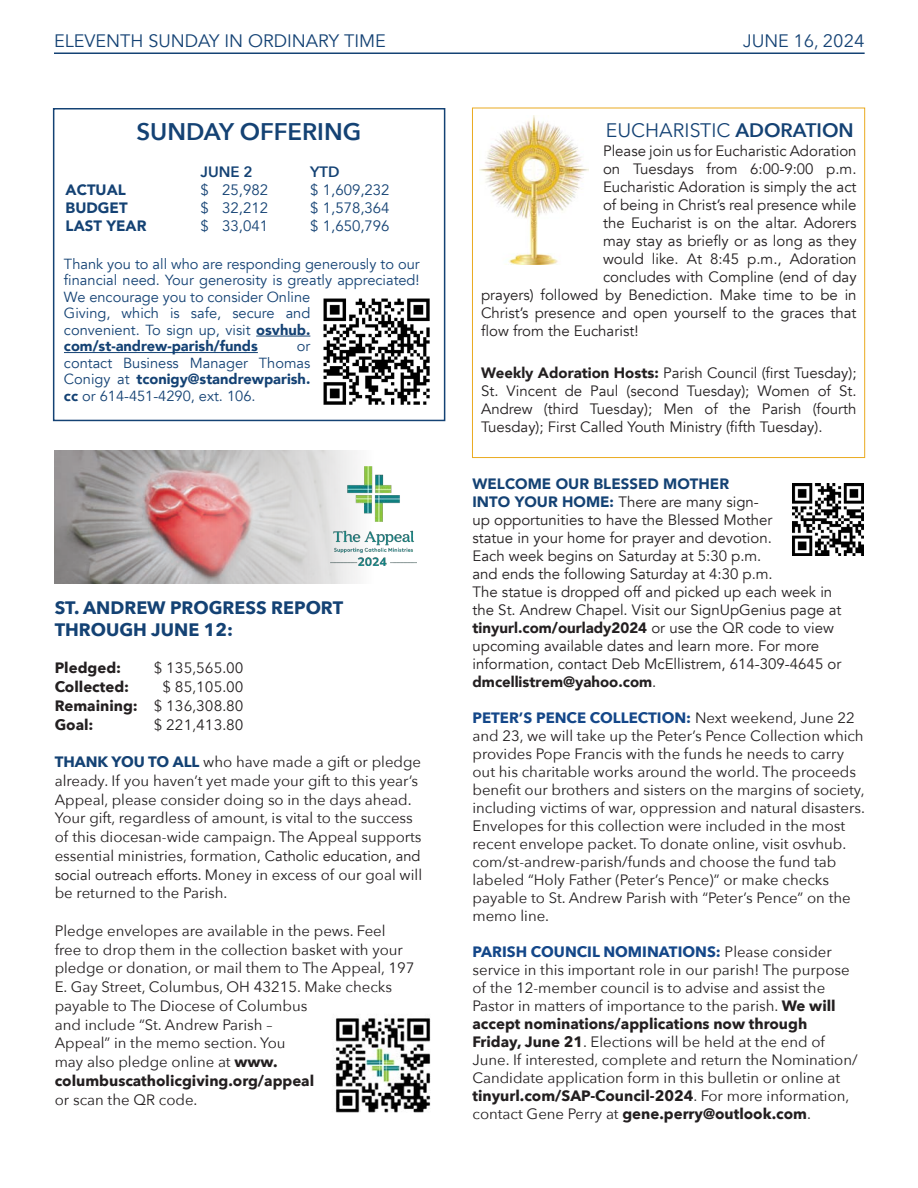
<style>
.page{position:relative;width:918px;height:1188px;background:#fff}
.page>*{position:absolute;margin:0;border:0;box-sizing:border-box;transform-origin:0 0}
.t1{font:600 24px "Avenir Next";color:#144274}
.t2{font:19.5px "Avenir Next";color:#144274}
.t3{font:700 18px "Avenir Next";color:#144274}
.t4{font:18px "Avenir";color:#144274}
.t5{font:18px "Avenir Next";color:#144274}
.t6{font:15px/18px "Avenir Next";color:#231f20}
.Paragraph{font:15px/18px "Avenir";color:#231f20;text-align:justify}
.t7{font:15px "Avenir";color:#144274}
.t8{font:900 15px "Avenir";color:#144274}
.t9{font:700 15px "Avenir Next";color:#231f20}
.t10{font:600 15px "Avenir Next";color:#144274}
.t11{font:14.7px/16.5px "Avenir";color:#144274}
.s1{font-weight:900}
.s2{font-weight:700}
.s3{font-weight:700;color:#144274}
.s4{font-family:"Avenir";font-size:14.7px}
.s5{font-weight:600}
.s6{font-weight:900;color:#144274}
.s7{font-weight:700;color:#144789}
</style>
<div class="page">
<hr style="left:54px;top:52px;width:811px;height:2px;background:#144274">
<img style="left:55px;top:450px;width:331px;height:133px">
<img style="left:323px;top:298px;width:107px;height:107px">
<hr style="left:256px;top:336px;width:54px;height:1px;background:#144274">
<hr style="left:64px;top:352px;width:194px;height:1px;background:#144274">
<div style="left:53px;top:108px;width:392px;height:313px;border:2px solid #144274"></div>
<img style="left:480px;top:116px;width:108px;height:149px">
<div style="left:472px;top:108px;width:393px;height:350px;border:1px solid #eaaa20"></div>
<img style="left:793px;top:484px;width:71px;height:71px">
<img style="left:331px;top:467px;width:86px;height:98px">
<img style="left:334px;top:1018px;width:97px;height:95px">
<p class="t4" style="left:54px;top:30px;width:333px">ELEVENTH SUNDAY IN ORDINARY TIME</p>
<p class="t5" style="left:743px;top:25px;width:123px">JUNE 16, 2024</p>
<p class="t1" style="left:136px;top:111px;width:226px">SUNDAY OFFERING</p>
<p class="t10" style="left:201px;top:159px;width:53px">JUNE 2</p>
<p class="t10" style="left:310px;top:159px;width:31px">YTD</p>
<p class="t8" style="left:66px;top:177px;width:62px">ACTUAL</p>
<p class="t7" style="left:201px;top:181px;width:69px">$ 25,982</p>
<p class="t7" style="left:310px;top:181px;width:81px">$ 1,609,232</p>
<p class="t8" style="left:66px;top:195px;width:63px">BUDGET</p>
<p class="t7" style="left:201px;top:199px;width:69px">$ 32,212</p>
<p class="t7" style="left:310px;top:199px;width:81px">$ 1,578,364</p>
<p class="t8" style="left:66px;top:213px;width:82px">LAST YEAR</p>
<p class="t7" style="left:201px;top:217px;width:69px">$ 33,041</p>
<p class="t7" style="left:310px;top:217px;width:81px">$ 1,650,796</p>
<p class="t11" style="left:64px;top:256px;width:357px">Thank you to all who are responding generously to our financial need. Your generosity is greatly appreciated!<br>We encourage you to consider Online<br>Giving, which is safe, secure and<br>convenient. To sign up, visit <span class="s1">osvhub. com/st-andrew-parish/funds</span></p>
<p class="t11" style="left:64px;top:338px;width:248px;text-align:justify;text-indent:233px">or contact Business Manager Thomas Conigy at <span class="s1">tconigy@standrewparish. cc</span> or 614-451-4290, ext. 106.</p>
<p class="t3" style="left:55px;top:592px;width:290px">ST. ANDREW PROGRESS REPORT</p>
<p class="t3" style="left:55px;top:614px;width:180px">THROUGH JUNE 12:</p>
<p class="t9" style="left:55px;top:655px;width:68px">Pledged:</p>
<p class="t6" style="left:154px;top:658px;width:91px">$ 135,565.00</p>
<p class="t9" style="left:55px;top:674px;width:76px">Collected:</p>
<p class="t6" style="left:163px;top:677px;width:83px">$ 85,105.00</p>
<p class="t6" style="left:55px;top:696px;width:190px"><span class="s2">Remaining:</span> $ 136,308.80</p>
<p class="t9" style="left:55px;top:711px;width:40px">Goal:</p>
<p class="t6" style="left:154px;top:715px;width:91px">$ 221,413.80</p>
<p class="t6" style="left:55px;top:752px;width:369px;line-height:18.8px"><span class="s3">THANK YOU TO ALL</span> who have made a gift or pledge already. If you haven’t yet made your gift to this year’s Appeal, please consider doing so in the days ahead.<br>Your gift, regardless of amount, is vital to the success of this diocesan-wide campaign. The Appeal supports essential ministries, formation<span class="s4">, Catholic education, and social outreach efforts</span>. Money in excess of our goal will be returned to the Parish.</p>
<p class="t6" style="left:55px;top:921px;width:361px;line-height:18.8px">Pledge envelopes are available in the pews. Feel free to drop them in the collection basket with your pledge or donation, or mail them to The Appeal, 197<br>E. Gay Street, Columbus, OH 43215. Make checks payable to The Diocese of Columbus<br>and include “St. Andrew Parish –<br>Appeal” in the memo section. You<br>may also pledge online at <span class="s2">www. columbuscatholicgiving.org/appeal<br></span>or scan the QR code.</p>
<p class="t2" style="left:606px;top:114px;width:249px">EUCHARISTIC <span class="s5">ADORATION</span></p>
<p class="Paragraph" style="left:603px;top:142px;width:255px">Please join us for Eucharistic Adoration</p>
<p class="Paragraph" style="left:603px;top:160px;width:255px">on Tuesdays from 6:00-9:00 p.m.</p>
<p class="Paragraph" style="left:603px;top:178px;width:255px">Eucharistic Adoration is simply the act</p>
<p class="Paragraph" style="left:603px;top:196px;width:255px">of being in Christ’s real presence while</p>
<p class="Paragraph" style="left:603px;top:214px;width:255px">the Eucharist is on the altar. Adorers</p>
<p class="Paragraph" style="left:603px;top:232px;width:255px">may stay as briefly or as long as they</p>
<p class="Paragraph" style="left:603px;top:250px;width:255px">would like. At 8:45 p.m., Adoration</p>
<p class="Paragraph" style="left:603px;top:268px;width:255px">concludes with Compline (end of day</p>
<p class="Paragraph" style="left:481px;top:286px;width:377px">prayers) followed by Benediction. Make time to be in</p>
<p class="Paragraph" style="left:481px;top:304px;width:377px">Christ’s presence and open yourself to the graces that</p>
<p class="Paragraph" style="left:481px;top:322px;width:159px">flow from the Eucharist!</p>
<p class="Paragraph" style="left:481px;top:364px;width:377px"><span class="s1">Weekly Adoration Hosts:</span> Parish Council (first Tuesday); St. Vincent de Paul (second Tuesday); Women of St.<br>Andrew (third Tuesday); Men of the Parish (fourth Tuesday); First Called Youth Ministry (fifth Tuesday).</p>
<p class="t8" style="left:472px;top:471px;width:258px">WELCOME OUR BLESSED MOTHER</p>
<p class="Paragraph" style="left:472px;top:493px;width:370px;text-align:left"><span class="s6">INTO YOUR HOME:</span> There are many sign-<br>up opportunities to have the Blessed Mother<br>statue in your home for prayer and devotion.<br>Each week begins on Saturday at 5:30 p.m.<br>and ends the following Saturday at 4:30 p.m.<br>The statue is dropped off and picked up each week in the St. Andrew Chapel. Visit our SignUpGenius page at <span class="s1">tinyurl.com/ourlady2024</span> or use the QR code to view upcoming available dates and learn more. For more information, contact Deb McEllistrem, 614-309-4645 or <span class="s1">dmcellistrem@yahoo.com</span>.</p>
<p class="t6" style="left:472px;top:708px;width:394px"><span class="s7">PETER’S PENCE COLLECTION:</span> Next weekend, June 22 and 23, we will take up the Peter’s Pence Collection which provides Pope Francis with the funds he needs to carry out his charitable works around the world. The proceeds benefit our brothers and sisters on the margins of society, including victims of war, oppression and natural disasters.<br>Envelopes for this collection were included in the most recent envelope packet. To donate online, visit osvhub. com/st-andrew-parish/funds and choose the fund tab labeled “Holy Father (Peter’s Pence)” or make checks payable to St. Andrew Parish with “Peter’s Pence” on the memo line.</p>
<p class="t6" style="left:472px;top:942px;width:387px"><span class="s7">PARISH COUNCIL NOMINATIONS:</span> Please consider service in this important role in our parish! The purpose of the 12-member council is to advise and assist the Pastor in matters of importance to the parish. <span class="s2">We will accept nominations/applications now through Friday, June 21</span>. Elections will be held at the end of June. If interested, complete and return the Nomination/ Candidate application form in this bulletin or online at <span class="s2">tinyurl.com/SAP-Council-2024</span>. For more information, contact Gene Perry at <span class="s2">gene.perry@outlook.com</span>.</p>
</div>
